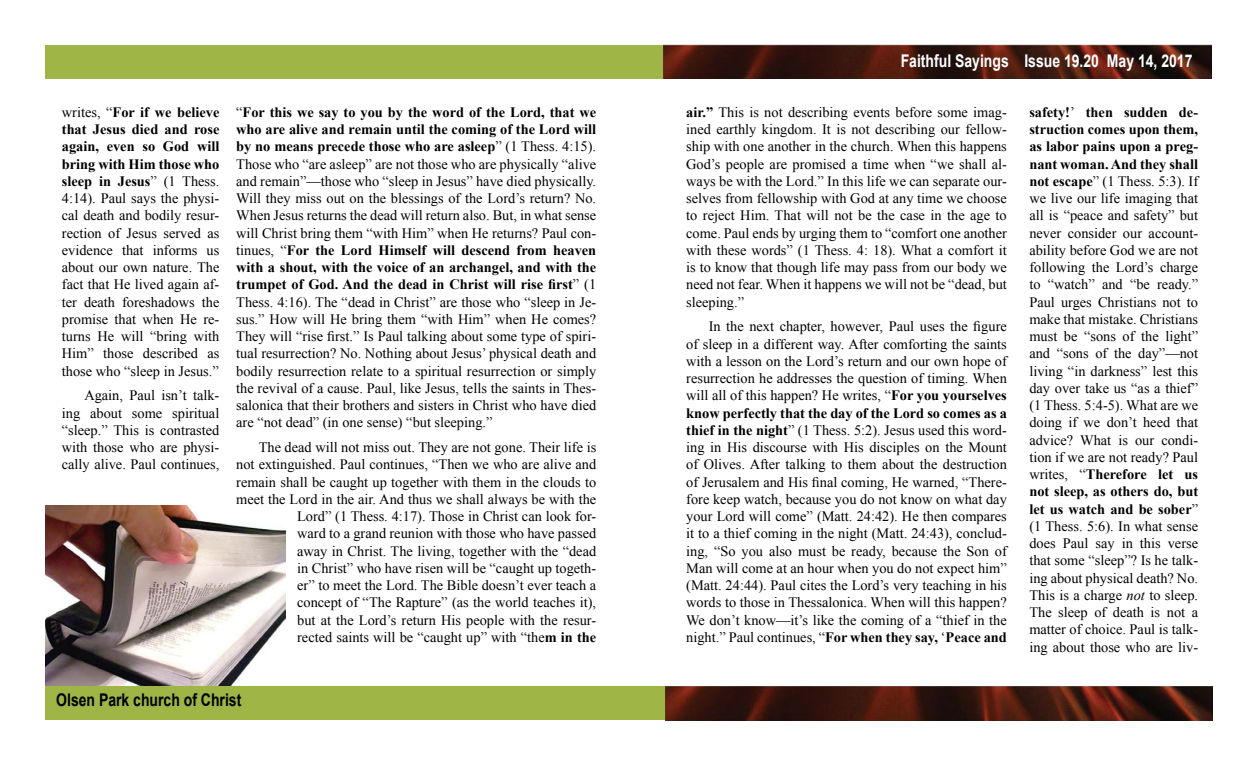
<style>
.page{position:relative;width:1260px;height:765px;background:#fff}
.page>*{position:absolute;margin:0;border:0;box-sizing:border-box;transform-origin:0 0}
.t1{font:700 17.5px "Arial";color:#fff;scale:.8 1}
.t2{font:700 17.5px "Arial";color:#000;scale:.8 1}
.t3{font:14.38px/17.2px "Times New Roman";color:#000;text-align:justify}
.s1{font-weight:700}
.s2{font-style:italic}
</style>
<div class="page">
<img style="left:45px;top:506px;width:241px;height:180px">
<div style="left:45px;top:45px;width:630px;height:34px;background:#9fb546"></div>
<div style="left:45px;top:686px;width:630px;height:34px;background:#9fb546"></div>
<img style="left:664px;top:45px;width:547px;height:34px">
<img style="left:666px;top:686px;width:547px;height:34px">
<p class="t3" style="left:62px;top:103px;width:159px">writes, “<span class="s1">For if we believe that Jesus died and rose again, even so God will bring with Him those who sleep in Jesus</span>” (1 Thess.<br>4:14). Paul says the physi&shy;cal death and bodily resur&shy;rection of Jesus served as evidence that informs us about our own nature. The fact that He lived again af&shy;ter death foreshadows the promise that when He re&shy;turns He will “bring with Him” those described as those who “sleep in Jesus.”</p>
<p class="t3" style="left:62px;top:387px;width:159px;text-indent:23px">Again, Paul isn’t talk&shy;ing about some spiritual “sleep.” This is contrasted with those who are physi&shy;cally alive. Paul continues,</p>
<p class="t3" style="left:236px;top:103px;width:362px">“<span class="s1">For this we say to you by the word of the Lord, that we who are alive and remain until the coming of the Lord will by no means precede those who are asleep</span>” (1 Thess. 4:15).<br>Those who “are asleep” are not those who are physically “alive and remain”—those who “sleep in Jesus” have died physically.<br>Will they miss out on the blessings of the Lord’s return? No.<br>When Jesus returns the dead will return also. But, in what sense will Christ bring them “with Him” when He returns? Paul con&shy;tinues, “<span class="s1">For the Lord Himself will descend from heaven with a shout, with the voice of an archangel, and with the trumpet of God. And the dead in Christ will rise first</span>” (1<br>Thess. 4:16). The “dead in Christ” are those who “sleep in Je&shy;sus.” How will He bring them “with Him” when He comes?<br>They will “rise first.” Is Paul talking about some type of spiri&shy;tual resurrection? No. Nothing about Jesus’ physical death and bodily resurrection relate to a spiritual resurrection or simply the revival of a cause. Paul, like Jesus, tells the saints in Thes&shy;salonica that their brothers and sisters in Christ who have died are “not dead” (in one sense) “but sleeping.”</p>
<p class="t3" style="left:236px;top:438px;width:362px;text-align:right">The dead will not miss out. They are not gone. Their life is<br>not extinguished. Paul continues, “Then we who are alive and remain shall be caught up together with them in the clouds to meet the Lord in the air. And thus we shall always be with the Lord” (1 Thess. 4:17). Those in Christ can look for-<br>ward to a grand reunion with those who have passed<br>away in Christ. The living, together with the “dead<br>in Christ” who have risen will be “caught up togeth-<br>er” to meet the Lord. The Bible doesn’t ever teach a<br>concept of “The Rapture” (as the world teaches it),<br>but at the Lord’s return His people with the resur-<br>rected saints will be “caught up” with “the<span class="s1">m in the</span></p>
<p class="t2" style="left:56px;top:688px;width:233px">Olsen Park church of Christ</p>
<p class="t1" style="left:901px;top:49px;width:366px">Faithful Sayings Issue 19.20 May 14, 2017</p>
<p class="t3" style="left:686px;top:103px;width:322px"><span class="s1">air.”</span> This is not describing events before some imag&shy;ined earthly kingdom. It is not describing our fellow&shy;ship with one another in the church. When this happens God’s people are promised a time when “we shall al&shy;ways be with the Lord.” In this life we can separate our&shy;selves from fellowship with God at any time we choose to reject Him. That will not be the case in the age to come. Paul ends by urging them to “comfort one another with these words” (1 Thess. 4: 18). What a comfort it is to know that though life may pass from our body we need not fear. When it happens we will not be “dead, but sleeping.”</p>
<p class="t3" style="left:686px;top:318px;width:322px;text-indent:22px">In the next chapter, however, Paul uses the figure of sleep in a different way. After comforting the saints with a lesson on the Lord’s return and our own hope of resurrection he addresses the question of timing. When will all of this happen? He writes, “<span class="s1">For you yourselves know perfectly that the day of the Lord so comes as a thief in the night</span>” (1 Thess. 5:2). Jesus used this word&shy;ing in His discourse with His disciples on the Mount of Olives. After talking to them about the destruction of Jerusalem and His final coming, He warned, “There&shy;fore keep watch, because you do not know on what day your Lord will come” (Matt. 24:42). He then compares it to a thief coming in the night (Matt. 24:43), conclud&shy;ing, “So you also must be ready, because the Son of Man will come at an hour when you do not expect him” (Matt. 24:44). Paul cites the Lord’s very teaching in his words to those in Thessalonica. When will this happen?<br>We don’t know—it’s like the coming of a “thief in the night.” Paul continues, “<span class="s1">For when they say,</span> ‘<span class="s1">Peace and</span></p>
<p class="t3" style="left:1029px;top:103px;width:170px"><span class="s1">safety!</span>’ <span class="s1">then sudden de&shy;struction comes upon them, as labor pains upon a preg&shy;nant woman. And they shall not escape</span>” (1 Thess. 5:3). If we live our life imaging that all is “peace and safety” but never consider our account&shy;ability before God we are not following the Lord’s charge to “watch” and “be ready.” Paul urges Christians not to make that mistake. Christians must be “sons of the light” and “sons of the day”—not living “in darkness” lest this day over take us “as a thief” (1 Thess. 5:4-5). What are we doing if we don’t heed that advice? What is our condi&shy;tion if we are not ready? Paul writes, “<span class="s1">Therefore let us not sleep, as others do, but let us watch and be sober</span>” (1 Thess. 5:6). In what sense does Paul say in this verse that some “sleep”? Is he talk&shy;ing about physical death? No.<br>This is a charge <span class="s2">not</span> to sleep.<br>The sleep of death is not a matter of choice. Paul is talk&shy;ing about those who are liv-</p>
</div>
